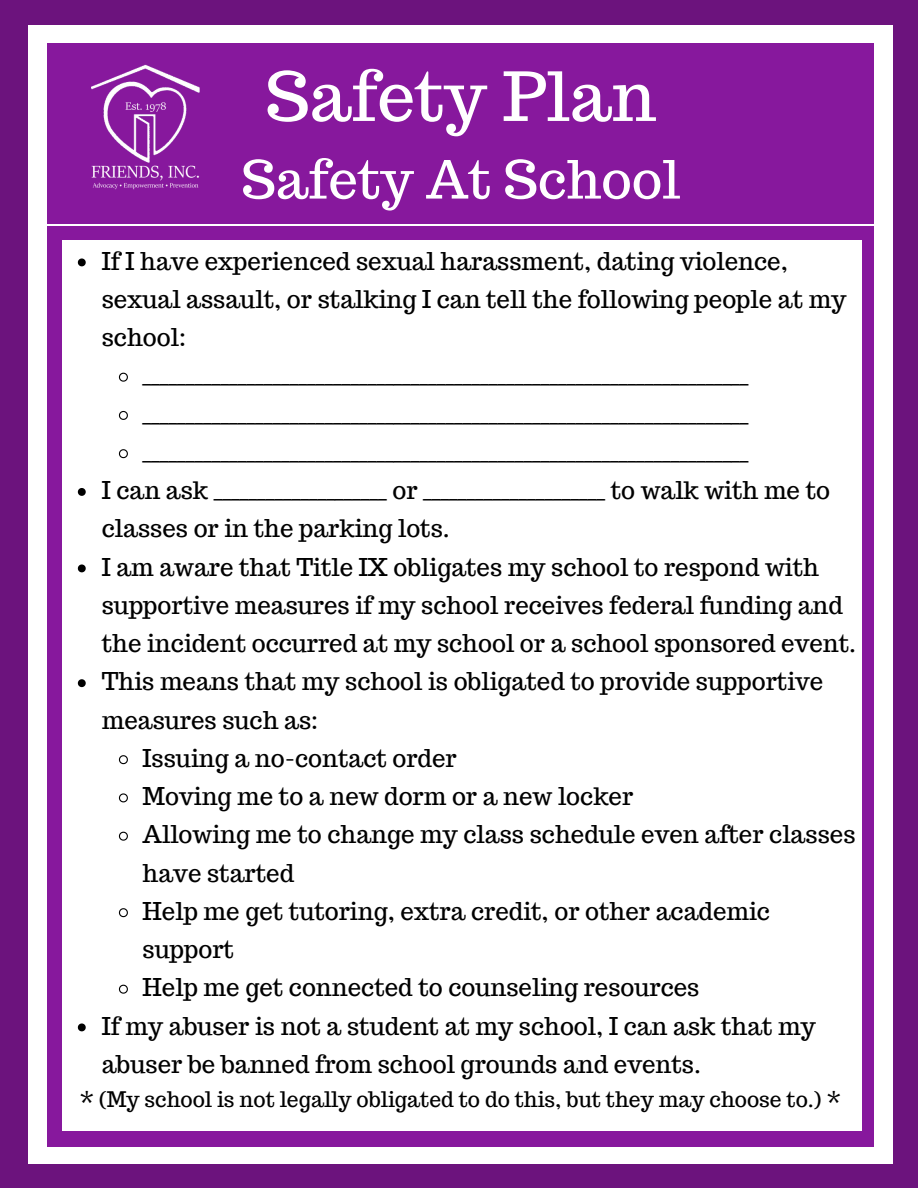
<style>
.page{position:relative;width:918px;height:1188px;background:#6c137d}
.page>*{position:absolute;margin:0;border:0;box-sizing:border-box;transform-origin:0 0}
.t1{font:67.5px "Trocchi";color:#fff}
.t2{font:52.5px "Trocchi";color:#fff}
.t3{font:24px "Trocchi";color:#000}
.t4{font:21px "Trocchi";color:#000}
</style>
<div class="page">
<div style="left:28px;top:25px;width:865px;height:1138px;background:#fff"></div>
<div style="left:48px;top:43px;width:826px;height:181px;background:#87189d"></div>
<div style="left:48px;top:226px;width:826px;height:921px;background:#87189d"></div>
<div style="left:62px;top:240px;width:799px;height:891px;background:#fff"></div>
<img style="left:92px;top:64px;width:108px;height:126px">
<svg style="left:78px;top:258px;width:8px;height:8px"></svg>
<svg style="left:118px;top:372px;width:10px;height:10px"></svg>
<svg style="left:118px;top:410px;width:10px;height:10px"></svg>
<svg style="left:118px;top:449px;width:10px;height:10px"></svg>
<svg style="left:78px;top:488px;width:8px;height:8px"></svg>
<svg style="left:78px;top:564px;width:8px;height:8px"></svg>
<svg style="left:78px;top:679px;width:8px;height:8px"></svg>
<svg style="left:118px;top:755px;width:10px;height:10px"></svg>
<svg style="left:118px;top:793px;width:10px;height:10px"></svg>
<svg style="left:118px;top:831px;width:10px;height:10px"></svg>
<svg style="left:118px;top:908px;width:10px;height:10px"></svg>
<svg style="left:118px;top:984px;width:10px;height:10px"></svg>
<svg style="left:78px;top:1023px;width:8px;height:8px"></svg>
<h1 class="t1" style="left:266px;top:52px;width:392px">Safety Plan</h1>
<h2 class="t2" style="left:242px;top:145px;width:440px">Safety At School</h2>
<p class="t3" style="left:102px;top:245px;width:688px">If I have experienced sexual harassment, dating violence,</p>
<p class="t3" style="left:102px;top:284px;width:746px">sexual assault, or stalking I can tell the following people at my</p>
<p class="t3" style="left:102px;top:322px;width:86px">school:</p>
<p class="t3" style="left:143px;top:360px;width:608px">______________________________________________________________________</p>
<p class="t3" style="left:143px;top:398px;width:608px">______________________________________________________________________</p>
<p class="t3" style="left:143px;top:437px;width:608px">______________________________________________________________________</p>
<p class="t3" style="left:102px;top:475px;width:730px">I can ask ____________________ or _____________________ to walk with me to</p>
<p class="t3" style="left:102px;top:513px;width:350px">classes or in the parking lots.</p>
<p class="t3" style="left:102px;top:551px;width:719px">I am aware that Title IX obligates my school to respond with</p>
<p class="t3" style="left:102px;top:590px;width:743px">supportive measures if my school receives federal funding and</p>
<p class="t3" style="left:102px;top:628px;width:756px">the incident occurred at my school or a school sponsored event.</p>
<p class="t3" style="left:102px;top:666px;width:723px">This means that my school is obligated to provide supportive</p>
<p class="t3" style="left:102px;top:704px;width:218px">measures such as:</p>
<p class="t3" style="left:143px;top:743px;width:316px">Issuing a no-contact order</p>
<p class="t3" style="left:143px;top:781px;width:492px">Moving me to a new dorm or a new locker</p>
<p class="t3" style="left:143px;top:819px;width:714px">Allowing me to change my class schedule even after classes</p>
<p class="t3" style="left:143px;top:857px;width:153px">have started</p>
<p class="t3" style="left:143px;top:896px;width:629px">Help me get tutoring, extra credit, or other academic</p>
<p class="t3" style="left:143px;top:934px;width:93px">support</p>
<p class="t3" style="left:143px;top:972px;width:558px">Help me get connected to counseling resources</p>
<p class="t3" style="left:102px;top:1010px;width:716px">If my abuser is not a student at my school, I can ask that my</p>
<p class="t3" style="left:102px;top:1049px;width:601px">abuser be banned from school grounds and events.</p>
<p class="t4" style="left:79px;top:1085px;width:763px">* (My school is not legally obligated to do this, but they may choose to.) *</p>
</div>
